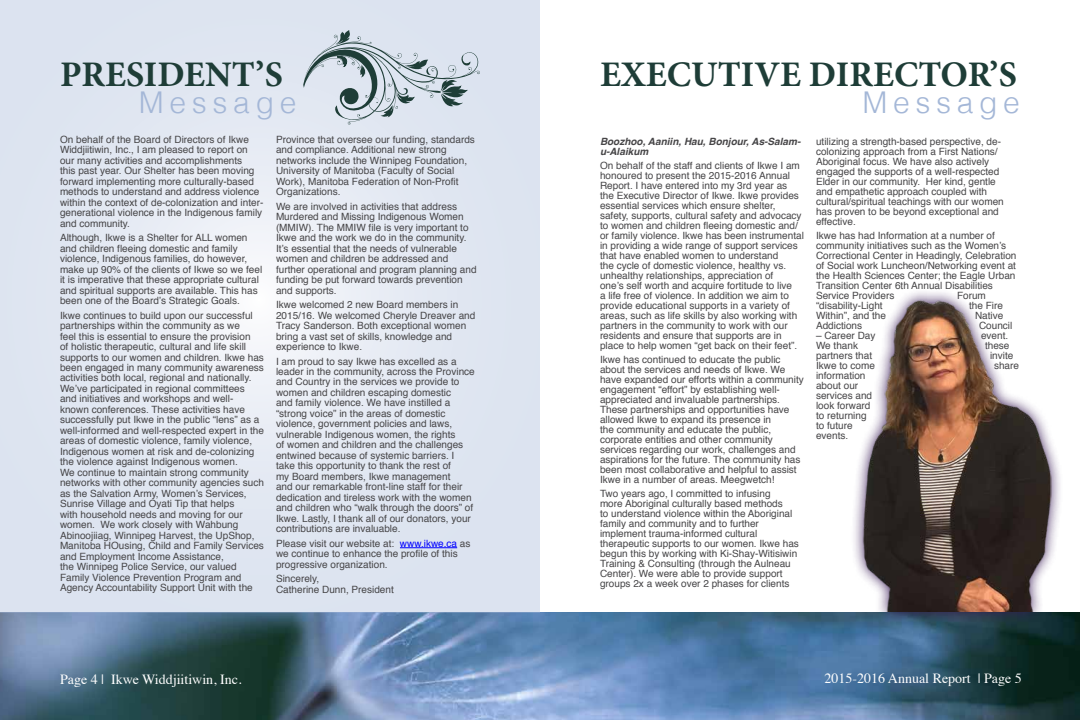
<style>
.page{position:relative;width:1080px;height:720px;background:#fff}
.page>*{position:absolute;margin:0;border:0;box-sizing:border-box;transform-origin:0 0}
.t1{font:700 36px "Minion Pro";color:#1e3d37}
.t2{font:300 30px "Helvetica";letter-spacing:.19em;color:#a4b7d7}
.t3{font:14px "Times";color:#fff}
.t4{font:10px/10.5px "Helvetica";color:#464547}
.t5{font:italic 700 10px/10px "Helvetica";color:#464547}
.s1{color:#00f}
</style>
<div class="page">
<img style="left:0;top:612px;width:1080px;height:108px">
<svg style="left:0;top:0;width:540px;height:613px;background:#e1e7f2"></svg>
<hr style="left:400px;top:548px;width:57px;height:1px;background:#00f">
<svg style="left:303px;top:30px;width:177px;height:95px;background:#c2ccd5"></svg>
<div style="left:851px;top:288px;width:212px;height:337px;background:#381956;opacity:.95"></div>
<img style="left:862px;top:300px;width:189px;height:312px">
<h1 class="t1" style="left:60px;top:49px;width:224px">PRESIDENT’S</h1>
<h2 class="t2" style="left:139px;top:77px;width:159px">Message</h2>
<p class="t4" style="left:60px;top:134px;width:205px">On behalf of the Board of Directors of Ikwe Widdjiitiwin, Inc., I am pleased to report on our many activities and accomplishments<br>this past year. Our Shelter has been moving forward implementing more culturally-based methods to understand and address violence within the context of de-colonization and inter&shy;generational violence in the Indigenous family and community.</p>
<p class="t4" style="left:60px;top:233px;width:204px">Although, Ikwe is a Shelter for ALL women and children fleeing domestic and family violence, Indigenous families, do however, make up 90% of the clients of Ikwe so we feel it is imperative that these appropriate cultural and spiritual supports are available. This has been one of the Board’s Strategic Goals.</p>
<p class="t4" style="left:60px;top:310px;width:205px">Ikwe continues to build upon our successful partnerships within the community as we<br>feel this is essential to ensure the provision<br>of holistic therapeutic, cultural and life skill supports to our women and children. Ikwe has been engaged in many community awareness activities both local, regional and nationally.<br>We’ve participated in regional committees and initiatives and workshops and well&shy;known conferences. These activities have successfully put Ikwe in the public “lens” as a well-informed and well-respected expert in the areas of domestic violence, family violence, Indigenous women at risk and de-colonizing the violence against Indigenous women.<br>We continue to maintain strong community networks with other community agencies such as the Salvation Army, Women’s Services, Sunrise Village and Oyati Tip that helps<br>with household needs and moving for our women. We work closely with Wahbung Abinoojiiag, Winnipeg Harvest, the UpShop, Manitoba HOusing, Child and Family Services and Employment Income Assistance,<br>the Winnipeg Police Service, our valued Family Violence Prevention Program and Agency Accountability Support Unit with the</p>
<p class="t4" style="left:276px;top:134px;width:200px">Province that oversee our funding, standards and compliance. Additional new strong networks include the Winnipeg Foundation, University of Manitoba (Faculty of Social Work), Manitoba Federation of Non-Profit Organizations.</p>
<p class="t4" style="left:276px;top:201px;width:202px">We are involved in activities that address Murdered and Missing Indigenous Women (MMIW). The MMIW file is very important to Ikwe and the work we do in the community.<br>It’s essential that the needs of vulnerable women and children be addressed and further operational and program planning and funding be put forward towards prevention and supports.</p>
<p class="t4" style="left:276px;top:300px;width:201px">Ikwe welcomed 2 new Board members in 2015/16. We welcomed Cheryle Dreaver and Tracy Sanderson. Both exceptional women bring a vast set of skills, knowledge and experience to Ikwe.</p>
<p class="t4" style="left:276px;top:356px;width:200px">I am proud to say Ikwe has excelled as a leader in the community, across the Province and Country in the services we provide to women and children escaping domestic<br>and family violence. We have instilled a “strong voice” in the areas of domestic violence, government policies and laws, vulnerable Indigenous women, the rights<br>of women and children and the challenges entwined because of systemic barriers. I take this opportunity to thank the rest of<br>my Board members, Ikwe management<br>and our remarkable front-line staff for their dedication and tireless work with the women and children who “walk through the doors” of Ikwe. Lastly, I thank all of our donators, your contributions are invaluable.</p>
<p class="t4" style="left:276px;top:539px;width:196px">Please visit our website at: <span class="s1">www.ikwe.ca</span> as we continue to enhance the profile of this progressive organization.</p>
<p class="t4" style="left:276px;top:574px;width:119px;line-height:11px">Sincerely,<br>Catherine Dunn, President</p>
<h1 class="t1" style="left:600px;top:49px;width:419px">EXECUTIVE DIRECTOR’S</h1>
<h2 class="t2" style="left:862px;top:77px;width:159px">Message</h2>
<p class="t5" style="left:600px;top:136px;width:202px">Boozhoo, Aaniin, Hau, Bonjour, As-Salam&shy;u-Alaikum</p>
<p class="t4" style="left:600px;top:160px;width:205px;line-height:10px">On behalf of the staff and clients of Ikwe I am honoured to present the 2015-2016 Annual Report. I have entered into my 3rd year as<br>the Executive Director of Ikwe. Ikwe provides essential services which ensure shelter, safety, supports, cultural safety and advocacy to women and children fleeing domestic and/ or family violence. Ikwe has been instrumental in providing a wide range of support services that have enabled women to understand<br>the cycle of domestic violence, healthy vs. unhealthy relationships, appreciation of<br>one’s self worth and acquire fortitude to live<br>a life free of violence. In addition we aim to provide educational supports in a variety of areas, such as life skills by also working with partners in the community to work with our residents and ensure that supports are in place to help women “get back on their feet”.</p>
<p class="t4" style="left:600px;top:354px;width:205px;line-height:10px">Ikwe has continued to educate the public about the services and needs of Ikwe. We have expanded our efforts within a community engagement “effort” by establishing well&shy;appreciated and invaluable partnerships.<br>These partnerships and opportunities have allowed Ikwe to expand its presence in<br>the community and educate the public, corporate entities and other community services regarding our work, challenges and aspirations for the future. The community has been most collaborative and helpful to assist Ikwe in a number of areas. Meegwetch!</p>
<p class="t4" style="left:600px;top:488px;width:200px;line-height:10px">Two years ago, I committed to infusing<br>more Aboriginal culturally based methods<br>to understand violence within the Aboriginal family and community and to further implement trauma-informed cultural therapeutic supports to our women. Ikwe has begun this by working with Ki-Shay-Witisiwin Training &amp; Consulting (through the Aulneau Center). We were able to provide support groups 2x a week over 2 phases for clients</p>
<p class="t4" style="left:816px;top:136px;width:189px;line-height:10px">utilizing a strength-based perspective, de&shy;colonizing approach from a First Nations/ Aboriginal focus. We have also actively engaged the supports of a well-respected Elder in our community. Her kind, gentle and empathetic approach coupled with cultural/spiritual teachings with our women has proven to be beyond exceptional and effective.</p>
<p class="t4" style="left:816px;top:230px;width:202px;line-height:10px">Ikwe has had Information at a number of community initiatives such as the Women’s Correctional Center in Headingly, Celebration of Social work Luncheon/Networking event at the Health Sciences Center; the Eagle Urban Transition Center 6th Annual Disabilities Service Providers</p>
<p class="t4" style="left:957px;top:290px;width:30px">Forum</p>
<p class="t4" style="left:816px;top:300px;width:68px">“disability-Light</p>
<p class="t4" style="left:969px;top:300px;width:35px">the Fire</p>
<p class="t4" style="left:816px;top:310px;width:72px">Within”, and the</p>
<p class="t4" style="left:975px;top:310px;width:30px">Native</p>
<p class="t4" style="left:816px;top:320px;width:48px">Addictions</p>
<p class="t4" style="left:979px;top:320px;width:35px">Council</p>
<p class="t4" style="left:816px;top:330px;width:61px">– Career Day</p>
<p class="t4" style="left:981px;top:330px;width:29px">event.</p>
<p class="t4" style="left:816px;top:340px;width:44px">We thank</p>
<p class="t4" style="left:985px;top:340px;width:26px">these</p>
<p class="t4" style="left:816px;top:350px;width:58px">partners that</p>
<p class="t4" style="left:990px;top:350px;width:25px">invite</p>
<p class="t4" style="left:816px;top:360px;width:60px">Ikwe to come</p>
<p class="t4" style="left:994px;top:360px;width:27px">share</p>
<p class="t4" style="left:816px;top:370px;width:58px;line-height:10px">information about our services and look forward to returning to future events.</p>
<h3 class="t3" style="left:60px;top:666px;width:183px">Page 4 | Ikwe Widdjiitiwin, Inc.</h3>
<h3 class="t3" style="left:825px;top:665px;width:199px">2015-2016 Annual Report | Page 5</h3>
</div>
